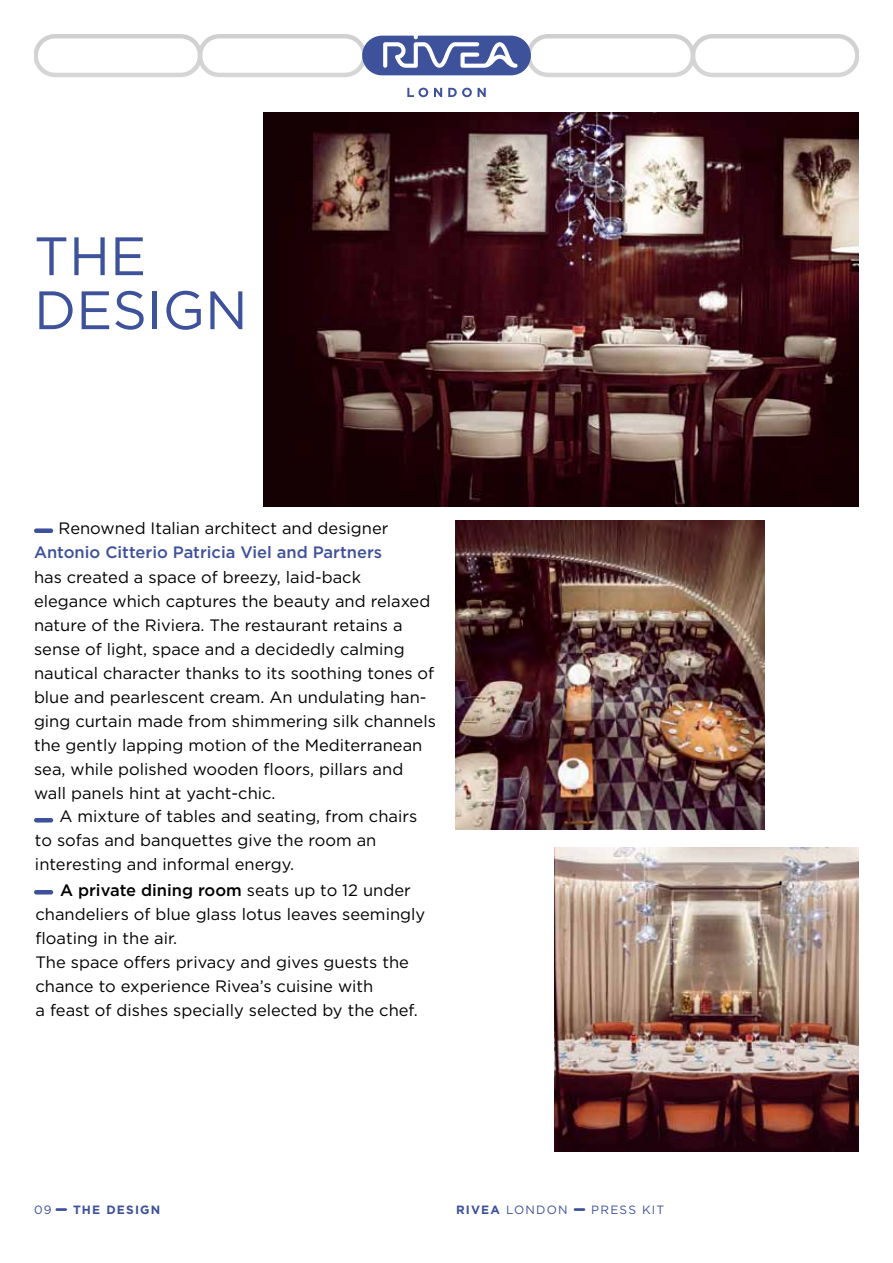
<style>
.page{position:relative;width:893px;height:1263px;background:#fff}
.page>*{position:absolute;margin:0;border:0;box-sizing:border-box;transform-origin:0 0}
.t1{font:54px/54px "Gotham HTF";color:#3e519b}
.t2{font:16.5px/24px "Gotham HTF";color:#000}
.t3{font:500 16.5px "Gotham HTF";color:#3e519b}
.t4{font:12px "Gotham";letter-spacing:.1em;color:#3e519b}
.t5{font:700 12px "Gotham";letter-spacing:.1em;color:#3e519b}
.s1{font-weight:500}
.s2{font-weight:700}
</style>
<div class="page">
<svg style="left:34px;top:34px;width:825px;height:43px"></svg>
<svg style="left:407px;top:88px;width:21px;height:9px"></svg>
<svg style="left:434px;top:88px;width:8px;height:9px"></svg>
<svg style="left:448px;top:88px;width:24px;height:9px"></svg>
<svg style="left:478px;top:88px;width:8px;height:9px"></svg>
<svg style="left:574px;top:1208px;width:11px;height:3px"></svg>
<div style="left:34px;top:528px;width:19px;height:5px;background:#3e519b;border-radius:2px"></div>
<hr style="left:34px;top:818px;width:19px;height:4px;background:#3e519b;border-radius:2px">
<hr style="left:34px;top:890px;width:19px;height:4px;background:#3e519b;border-radius:2px">
<img style="left:264px;top:113px;width:595px;height:393px">
<img style="left:456px;top:521px;width:308px;height:308px">
<img style="left:555px;top:847px;width:304px;height:304px">
<svg style="left:55px;top:1208px;width:12px;height:3px"></svg>
<h1 class="t1" style="left:34px;top:228px;width:71px">The design</h1>
<p class="t2" style="left:59px;top:516px;width:331px">Renowned Italian architect and designer</p>
<p class="t3" style="left:34px;top:543px;width:350px">Antonio Citterio Patricia Viel and Partners</p>
<p class="t2" style="left:34px;top:564px;width:403px">has created a space of breezy, laid-back elegance which captures the beauty and relaxed nature of the Riviera. The restaurant retains a sense of light, space and a decidedly calming nautical character thanks to its soothing tones of blue and pearlescent cream. An undulating han&shy;ging curtain made from shimmering silk channels the gently lapping motion of the Mediterranean sea, while polished wooden floors, pillars and wall panels hint at yacht-chic.</p>
<p class="t2" style="left:35px;top:804px;width:384px;text-indent:25px">A mixture of tables and seating, from chairs to sofas and banquettes give the room an interesting and informal energy.</p>
<p class="t2" style="left:36px;top:878px;width:391px;text-indent:25px"><span class="s1">A private dining room</span> seats up to 12 under chandeliers of blue glass lotus leaves seemingly floating in the air.<br>The space offers privacy and gives guests the chance to experience Rivea’s cuisine with<br>a feast of dishes specially selected by the chef.</p>
<p class="t4" style="left:34px;top:1203px;width:19px">09</p>
<p class="t4" style="left:456px;top:1203px;width:113px"><span class="s2">RIVEA</span> LONDON</p>
<p class="t4" style="left:591px;top:1203px;width:75px">PRESS KIT</p>
<p class="t5" style="left:73px;top:1203px;width:89px">THE DESIGN</p>
</div>
